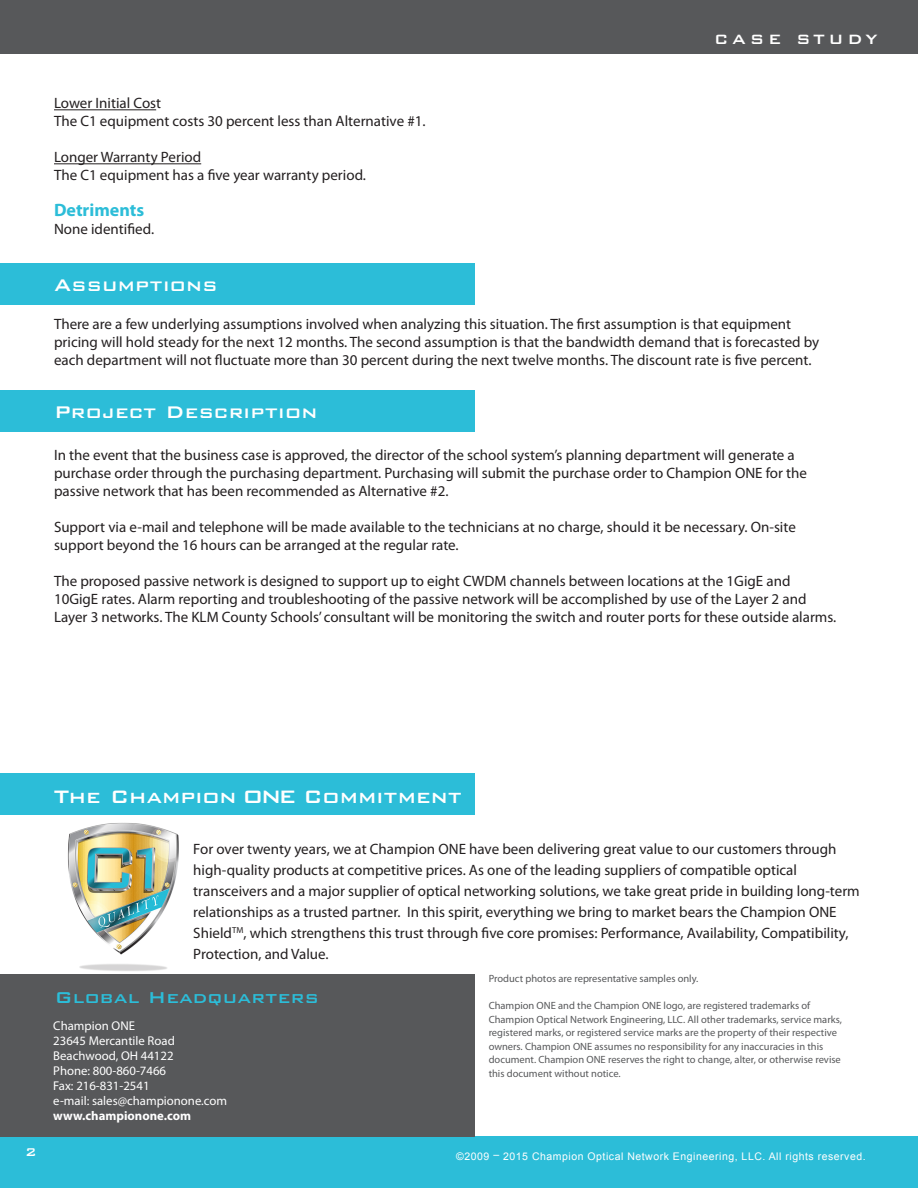
<style>
.page{position:relative;width:918px;height:1188px;background:#fff}
.page>*{position:absolute;margin:0;border:0;box-sizing:border-box;transform-origin:0 0}
.t1{font:500 24px "Bank Gothic BT";color:#fff}
.t2{font:500 22.5px "Bank Gothic BT";letter-spacing:.01em;color:#fff}
.t3{font:500 21px "Bank Gothic BT";letter-spacing:.01em;color:#2cbdd8}
.t4{font:700 18px "Myriad Pro";color:#2cbdd8}
.t5{font:500 18px "Bank Gothic BT";letter-spacing:.21em;color:#fff}
.t6{font:15px/21px "Myriad Pro";color:#231f20}
.t7{font:500 15px "Bank Gothic BT";color:#fff}
.t8{font:12.75px "Myriad Pro";color:#fff}
.t9{font:700 12.75px "Myriad Pro";color:#fff}
.t10{font:10.5px/13.5px "Myriad Pro";color:#57585a}
.t11{font:10.5px "Arial";letter-spacing:.05em;color:#fff}
</style>
<div class="page">
<div style="left:0;top:0;width:918px;height:54px;background:#57585a"></div>
<div style="left:0;top:1136px;width:918px;height:52px;background:#2cbdd8"></div>
<div style="left:0;top:974px;width:474px;height:162px;background:#57585a"></div>
<div style="left:0;top:773px;width:474px;height:41px;background:#2cbdd8"></div>
<img style="left:67px;top:822px;width:112px;height:149px">
<hr style="left:54px;top:109px;width:102px;height:1px;background:#231f20">
<hr style="left:54px;top:163px;width:147px;height:1px;background:#231f20">
<div style="left:0;top:263px;width:474px;height:42px;background:#2cbdd8"></div>
<div style="left:0;top:390px;width:474px;height:41px;background:#2cbdd8"></div>
<p class="t6" style="left:54px;top:93px;width:109px">Lower Initial Cost</p>
<p class="t6" style="left:54px;top:111px;width:373px">The C1 equipment costs 30 percent less than Alternative #1.</p>
<p class="t6" style="left:54px;top:147px;width:149px">Longer Warranty Period</p>
<p class="t6" style="left:54px;top:165px;width:314px">The C1 equipment has a five year warranty period.</p>
<p class="t4" style="left:54px;top:199px;width:92px">Detriments</p>
<p class="t6" style="left:54px;top:219px;width:102px">None identified.</p>
<p class="t2" style="left:54px;top:273px;width:165px">Assumptions</p>
<p class="t5" style="left:714px;top:30px;width:165px">CASE STUDY</p>
<p class="t6" style="left:54px;top:313px;width:739px">There are a few underlying assumptions involved when analyzing this situation. The first assumption is that equipment</p>
<p class="t6" style="left:54px;top:331px;width:767px">pricing will hold steady for the next 12 months. The second assumption is that the bandwidth demand that is forecasted by</p>
<p class="t6" style="left:54px;top:349px;width:759px">each department will not fluctuate more than 30 percent during the next twelve months. The discount rate is five percent.</p>
<p class="t2" style="left:54px;top:400px;width:265px">Project Description</p>
<p class="t6" style="left:54px;top:444px;width:742px">In the event that the business case is approved, the director of the school system’s planning department will generate a</p>
<p class="t6" style="left:54px;top:462px;width:755px">purchase order through the purchasing department. Purchasing will submit the purchase order to Champion ONE for the</p>
<p class="t6" style="left:54px;top:480px;width:396px">passive network that has been recommended as Alternative #2.</p>
<p class="t6" style="left:54px;top:516px;width:743px">Support via e-mail and telephone will be made available to the technicians at no charge, should it be necessary. On-site</p>
<p class="t6" style="left:54px;top:534px;width:406px">support beyond the 16 hours can be arranged at the regular rate.</p>
<p class="t6" style="left:54px;top:570px;width:738px">The proposed passive network is designed to support up to eight CWDM channels between locations at the 1GigE and</p>
<p class="t6" style="left:54px;top:588px;width:754px">10GigE rates. Alarm reporting and troubleshooting of the passive network will be accomplished by use of the Layer 2 and</p>
<p class="t6" style="left:54px;top:606px;width:784px">Layer 3 networks. The KLM County Schools’ consultant will be monitoring the switch and router ports for these outside alarms.</p>
<p class="t7" style="left:25px;top:1144px;width:13px">2</p>
<p class="t1" style="left:54px;top:784px;width:409px">The Champion ONE Commitment</p>
<p class="t6" style="left:193px;top:838px;width:645px">For over twenty years, we at Champion ONE have been delivering great value to our customers through high-quality products at competitive prices. As one of the leading suppliers of compatible optical</p>
<p class="t6" style="left:193px;top:880px;width:668px">transceivers and a major supplier of optical networking solutions, we take great pride in building long-term</p>
<p class="t6" style="left:193px;top:901px;width:657px">relationships as a trusted partner. In this spirit, everything we bring to market bears the Champion ONE<br>Shield<sup>TM</sup>, which strengthens this trust through five core promises: Performance, Availability, Compatibility,<br>Protection, and Value.</p>
<p class="t3" style="left:55px;top:986px;width:266px">Global Headquarters</p>
<p class="t8" style="left:53px;top:1018px;width:83px">Champion ONE</p>
<p class="t8" style="left:53px;top:1033px;width:123px">23645 Mercantile Road</p>
<p class="t8" style="left:53px;top:1048px;width:122px">Beachwood, OH 44122</p>
<p class="t8" style="left:53px;top:1063px;width:114px">Phone: 800-860-7466</p>
<p class="t8" style="left:53px;top:1078px;width:98px">Fax: 216-831-2541</p>
<p class="t8" style="left:53px;top:1093px;width:175px">e-mail: sales@championone.com</p>
<p class="t9" style="left:53px;top:1107px;width:139px">www.championone.com</p>
<p class="t10" style="left:489px;top:972px;width:211px">Product photos are representative samples only.</p>
<p class="t10" style="left:489px;top:999px;width:355px">Champion ONE and the Champion ONE logo, are registered trademarks of Champion Optical Network Engineering, LLC. All other trademarks, service marks, registered marks, or registered service marks are the property of their respective owners. Champion ONE assumes no responsibility for any inaccuracies in this document. Champion ONE reserves the right to change, alter, or otherwise revise this document without notice.</p>
<p class="t11" style="left:456px;top:1149px;width:411px">©2009 – 2015 Champion Optical Network Engineering, LLC. All rights reserved.</p>
</div>
